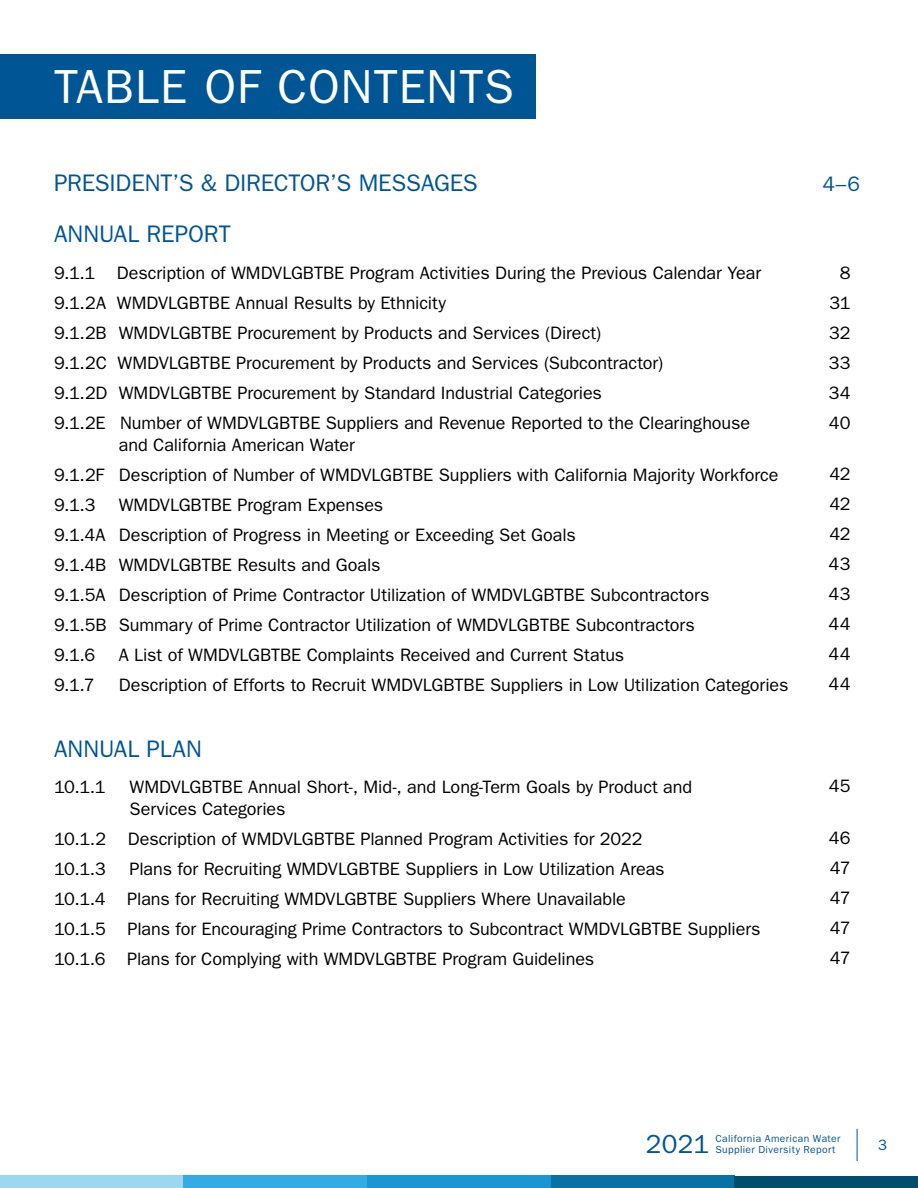
<style>
.page{position:relative;width:918px;height:1188px;background:#fff}
.page>*{position:absolute;margin:0;border:0;box-sizing:border-box;transform-origin:0 0}
.t1{font:48px "ITC Franklin Gothic Std";letter-spacing:.02em;color:#fff}
.t2{font:26.25px "ITC Franklin Gothic Std";color:#005695}
.t3{font:24px "ITC Franklin Gothic Std";letter-spacing:-.005em;color:#005695}
.t4{font:21px "ITC Franklin Gothic Std";color:#005695}
.t5{font:18px/30px "ITC Franklin Gothic Std";letter-spacing:-.005em;color:#000}
.t6{font:15px "ITC Franklin Gothic Std";color:#005695}
.t7{font:10.35px/11.2px "ITC Franklin Gothic Std";letter-spacing:.04em;color:#005695}
</style>
<div class="page">
<hr style="left:857px;top:1129px;width:1px;height:32px;background:#005695">
<div style="left:367px;top:1176px;width:184px;height:12px;background:#1a96d4"></div>
<div style="left:0;top:1176px;width:184px;height:12px;background:#9cd6ef"></div>
<div style="left:184px;top:1176px;width:183px;height:12px;background:#33ace3"></div>
<div style="left:551px;top:1176px;width:183px;height:12px;background:#0872a4"></div>
<div style="left:734px;top:1176px;width:184px;height:12px;background:#004d6e"></div>
<div style="left:0;top:54px;width:536px;height:65px;background:#005695"></div>
<h1 class="t1" style="left:54px;top:59px;width:462px">TABLE OF CONTENTS</h1>
<h3 class="t3" style="left:54px;top:169px;width:425px">PRESIDENT’S &amp; DIRECTOR’S MESSAGES</h3>
<p class="t4" style="left:823px;top:172px;width:39px">4–6</p>
<h3 class="t3" style="left:54px;top:220px;width:178px">ANNUAL REPORT</h3>
<p class="t5" style="left:54px;top:258px;width:709px">9.1.1 Description of WMDVLGBTBE Program Activities During the Previous Calendar Year 9.1.2A WMDVLGBTBE Annual Results by Ethnicity<br>9.1.2B WMDVLGBTBE Procurement by Products and Services (Direct)<br>9.1.2C WMDVLGBTBE Procurement by Products and Services (Subcontractor)<br>9.1.2D WMDVLGBTBE Procurement by Standard Industrial Categories<br>9.1.2E Number of WMDVLGBTBE Suppliers and Revenue Reported to the Clearinghouse</p>
<p class="t5" style="left:54px;top:430px;width:726px;text-indent:65px">and California American Water<br>9.1.2F Description of Number of WMDVLGBTBE Suppliers with California Majority Workforce<br>9.1.3</p>
<p class="t5" style="left:829px;top:258px;width:23px;text-align:justify;text-indent:11px">8<br>31<br>32<br>33<br>34<br>40</p>
<p class="t5" style="left:829px;top:459px;width:23px;text-align:justify">42<br>42<br>42<br>43<br>43<br>44<br>44<br>44</p>
<p class="t5" style="left:54px;top:490px;width:657px;text-indent:65px">WMDVLGBTBE Program Expenses<br>9.1.4A Description of Progress in Meeting or Exceeding Set Goals<br>9.1.4B WMDVLGBTBE Results and Goals<br>9.1.5A Description of Prime Contractor Utilization of WMDVLGBTBE Subcontractors 9.1.5B Summary of Prime Contractor Utilization of WMDVLGBTBE Subcontractors 9.1.6</p>
<p class="t5" style="left:119px;top:640px;width:507px">A List of WMDVLGBTBE Complaints Received and Current Status</p>
<p class="t5" style="left:54px;top:670px;width:42px">9.1.7</p>
<p class="t5" style="left:119px;top:670px;width:671px">Description of Efforts to Recruit WMDVLGBTBE Suppliers in Low Utilization Categories</p>
<h3 class="t3" style="left:54px;top:735px;width:149px">ANNUAL PLAN</h3>
<p class="t5" style="left:54px;top:772px;width:53px">10.1.1</p>
<p class="t5" style="left:130px;top:777px;width:564px;line-height:21.6px">WMDVLGBTBE Annual Short-, Mid-, and Long-Term Goals by Product and<br>Services Categories</p>
<p class="t5" style="left:54px;top:824px;width:590px">10.1.2 Description of WMDVLGBTBE Planned Program Activities for 2022<br>10.1.3</p>
<p class="t5" style="left:54px;top:854px;width:708px;text-indent:76px">Plans for Recruiting WMDVLGBTBE Suppliers in Low Utilization Areas<br>10.1.4 Plans for Recruiting WMDVLGBTBE Suppliers Where Unavailable<br>10.1.5 Plans for Encouraging Prime Contractors to Subcontract WMDVLGBTBE Suppliers 10.1.6 Plans for Complying with WMDVLGBTBE Program Guidelines</p>
<p class="t5" style="left:829px;top:771px;width:23px">45</p>
<p class="t5" style="left:829px;top:823px;width:23px;text-align:justify">46<br>47<br>47<br>47<br>47</p>
<h2 class="t2" style="left:646px;top:1129px;width:65px">2021</h2>
<p class="t6" style="left:878px;top:1136px;width:10px">3</p>
<p class="t7" style="left:715px;top:1133px;width:127px">California American Water<br>Supplier Diversity Report</p>
</div>
